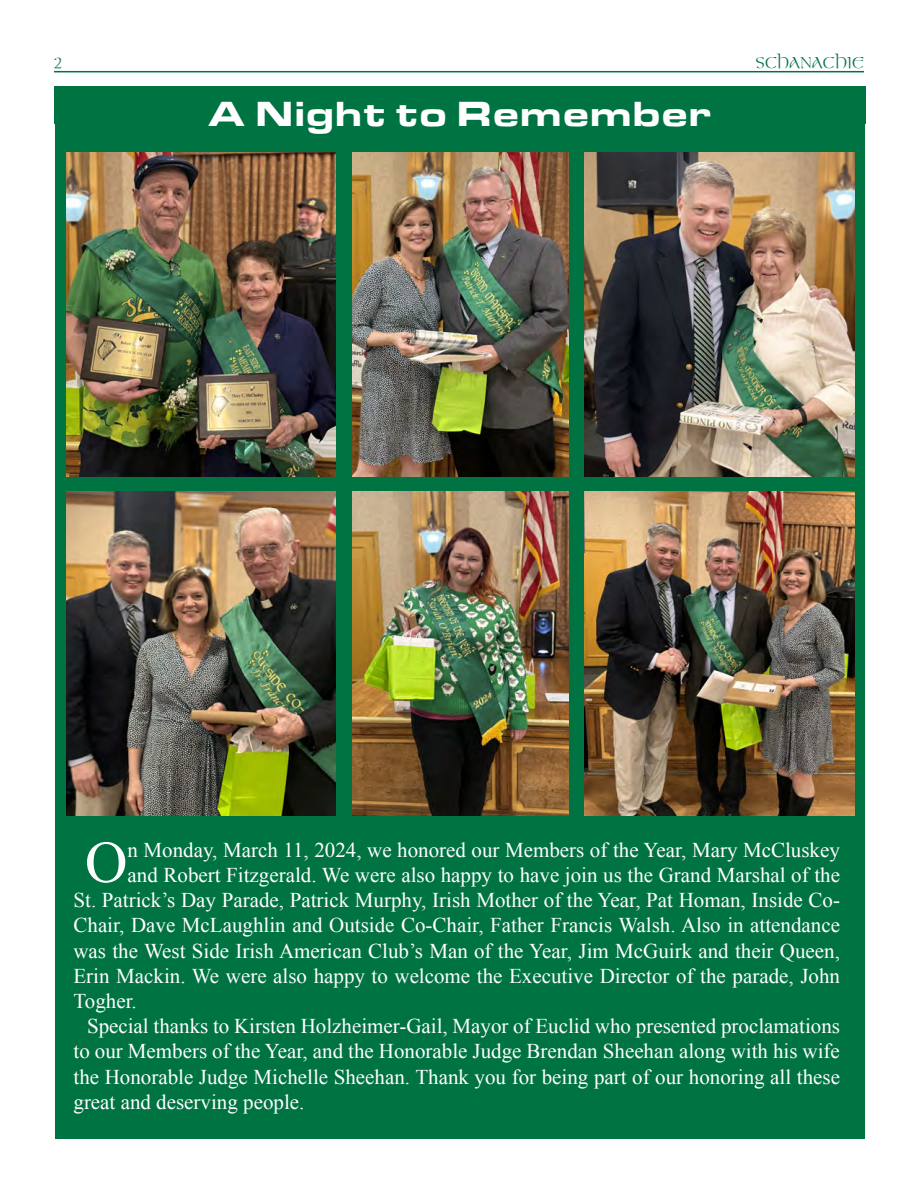
<style>
.page{position:relative;width:918px;height:1188px;background:#fff}
.page>*{position:absolute;margin:0;border:0;box-sizing:border-box;transform-origin:0 0}
.t1{font:59.1px "Times New Roman";color:#fff}
.t2{font:900 36px "Eurostile Extended";color:#fff}
.t3{font:21px "Times New Roman";color:#fff}
.t4{font:18px "Kelt Normal";color:#007342}
</style>
<div class="page">
<hr style="left:54px;top:71px;width:810px;height:1px;background:#007342">
<div style="left:55px;top:118px;width:810px;height:1021px;background:#007342"></div>
<img style="left:66px;top:492px;width:270px;height:324px">
<img style="left:585px;top:153px;width:270px;height:324px">
<img style="left:352px;top:492px;width:216px;height:324px">
<img style="left:66px;top:153px;width:270px;height:324px">
<img style="left:352px;top:153px;width:216px;height:324px">
<div style="left:54px;top:86px;width:811px;height:38px;background:#007342"></div>
<img style="left:585px;top:492px;width:270px;height:324px">
<p class="t4" style="left:54px;top:54px;width:10px">2</p>
<p class="t4" style="left:756px;top:54px;width:110px">SCHANACHIE</p>
<h2 class="t2" style="left:207px;top:94px;width:506px">A Night to Remember</h2>
<h1 class="t1" style="left:85px;top:822px;width:44px">O</h1>
<p class="t3" style="left:128px;top:836px;width:714px">n Monday, March 11, 2024, we honored our Members of the Year, Mary McCluskey</p>
<p class="t3" style="left:128px;top:861px;width:714px">and Robert Fitzgerald. We were also happy to have join us the Grand Marshal of the</p>
<p class="t3" style="left:74px;top:886px;width:768px">St. Patrick’s Day Parade, Patrick Murphy, Irish Mother of the Year, Pat Homan, Inside Co-</p>
<p class="t3" style="left:74px;top:911px;width:768px">Chair, Dave McLaughlin and Outside Co-Chair, Father Francis Walsh. Also in attendance</p>
<p class="t3" style="left:74px;top:936px;width:768px">was the West Side Irish American Club’s Man of the Year, Jim McGuirk and their Queen,</p>
<p class="t3" style="left:74px;top:962px;width:768px">Erin Mackin. We were also happy to welcome the Executive Director of the parade, John</p>
<p class="t3" style="left:74px;top:987px;width:65px">Togher.</p>
<p class="t3" style="left:87px;top:1012px;width:755px">Special thanks to Kirsten Holzheimer-Gail, Mayor of Euclid who presented proclamations</p>
<p class="t3" style="left:74px;top:1037px;width:768px">to our Members of the Year, and the Honorable Judge Brendan Sheehan along with his wife</p>
<p class="t3" style="left:74px;top:1062px;width:768px">the Honorable Judge Michelle Sheehan. Thank you for being part of our honoring all these</p>
<p class="t3" style="left:74px;top:1088px;width:232px">great and deserving people.</p>
</div>
